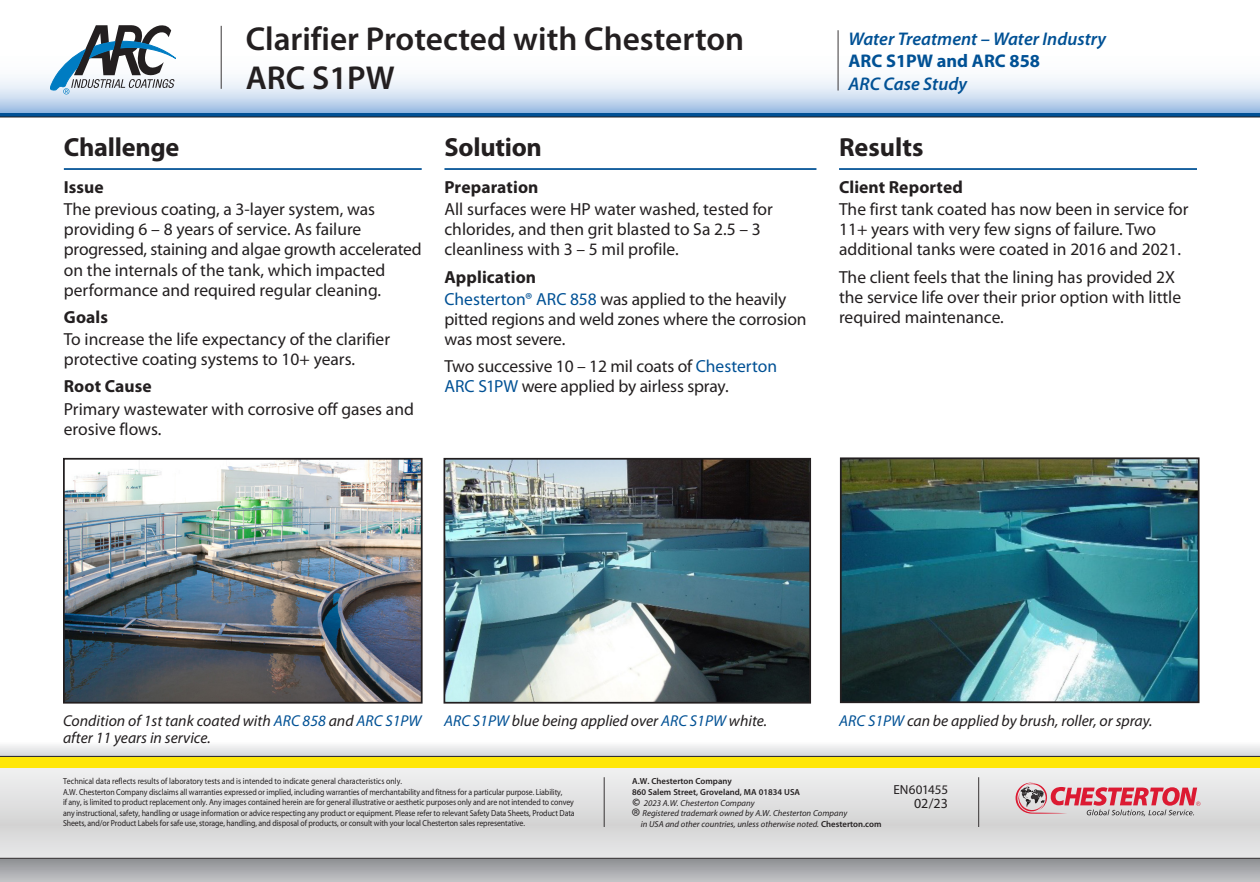
<style>
.page{position:relative;width:1260px;height:882px;background:#fff}
.page>*{position:absolute;margin:0;border:0;box-sizing:border-box;transform-origin:0 0}
.t1{font:600 33.25px/38.5px "Myriad Pro";color:#231f20}
.t2{font:700 26.25px "Myriad Pro";letter-spacing:-.01em;color:#231f20}
.t3{font:300 22.75px "Myriad Pro";color:#231f20}
.t4{font:italic 600 18.38px "Myriad Pro";color:#015195}
.t5{font:700 18.38px "Myriad Pro";color:#015195}
.t6{font:17.5px/20.1px "Myriad Pro";color:#231f20}
.t7{font:700 17.5px "Myriad Pro";letter-spacing:.005em;color:#231f20}
.t8{font:italic 15.75px/16.6px "Myriad Pro";color:#231f20}
.t9{font:14px "Myriad Pro";color:#231f20}
.t10{font:13.12px "Myriad Pro";letter-spacing:-.005em;color:#231f20}
.t11{font:8.75px/10.5px "Myriad Pro";letter-spacing:-.01em;color:#231f20;scale:.9 1}
.t12{font:italic 8.75px/10.5px "Myriad Pro";color:#231f20}
.t13{font:600 8.75px/10.5px "Myriad Pro";color:#231f20}
.s1{font-weight:700}
.s2{color:#015195}
.s3{font-weight:700;font-style:normal;font-stretch:condensed;font-size:11.38px}
.s4{font-weight:600;font-style:normal}
</style>
<div class="page">
<svg style="left:0;top:26px;width:1260px;height:87px"></svg>
<hr style="left:838px;top:30px;width:1px;height:61px;background:#231f20">
<svg style="left:0;top:745px;width:1260px;height:137px;background:#bbbcbf"></svg>
<svg style="left:0;top:768px;width:1260px;height:90px;background:#e0e0e0"></svg>
<div style="left:0;top:757px;width:1260px;height:11px;background:#ffe709"></div>
<hr style="left:0;top:858px;width:1260px;height:1px;background:#231f20">
<hr style="left:0;top:756px;width:1260px;height:1px;background:#231f20">
<svg style="left:0;top:113px;width:1260px;height:4px;background:#054a85"></svg>
<hr style="left:0;top:117px;width:1260px;height:1px;background:#231f20">
<hr style="left:604px;top:777px;width:1px;height:50px;background:#231f20">
<hr style="left:978px;top:777px;width:1px;height:50px;background:#231f20">
<svg style="left:1016px;top:782px;width:184px;height:34px;background:#d59fa6"></svg>
<hr style="left:221px;top:26px;width:1px;height:63px;background:#231f20">
<svg style="left:50px;top:25px;width:126px;height:69px"></svg>
<hr style="left:64px;top:168px;width:358px;height:2px;background:#015195">
<hr style="left:444px;top:168px;width:372px;height:2px;background:#015195">
<hr style="left:839px;top:168px;width:358px;height:2px;background:#015195">
<img style="left:66px;top:461px;width:354px;height:240px">
<div style="left:63px;top:458px;width:360px;height:246px;border:2px solid #231f20"></div>
<img style="left:447px;top:461px;width:361px;height:240px">
<div style="left:444px;top:458px;width:367px;height:246px;border:2px solid #231f20"></div>
<img style="left:843px;top:460px;width:354px;height:240px">
<div style="left:840px;top:457px;width:360px;height:246px;border:2px solid #231f20"></div>
<h1 class="t1" style="left:246px;top:19px;width:500px">Clarifier Protected with Chesterton<br>ARC S1PW</h1>
<h2 class="t2" style="left:64px;top:130px;width:117px">Challenge</h2>
<p class="t7" style="left:64px;top:175px;width:41px">Issue</p>
<p class="t6" style="left:64px;top:199px;width:359px">The previous coating, a 3-layer system, was providing 6 – 8 years of service. As failure progressed, staining and algae growth accelerated on the internals of the tank, which impacted performance and required regular cleaning.</p>
<p class="t7" style="left:64px;top:305px;width:46px">Goals</p>
<p class="t6" style="left:64px;top:329px;width:328px">To increase the life expectancy of the clarifier protective coating systems to 10+ years.</p>
<p class="t7" style="left:64px;top:375px;width:89px">Root Cause</p>
<p class="t6" style="left:64px;top:399px;width:352px">Primary wastewater with corrosive off gases and erosive flows.</p>
<h2 class="t2" style="left:444px;top:130px;width:99px">Solution</h2>
<p class="t7" style="left:444px;top:175px;width:96px">Preparation</p>
<p class="t6" style="left:444px;top:199px;width:330px">All surfaces were HP water washed, tested for chlorides, and then grit blasted to Sa 2.5 – 3 cleanliness with 3 – 5 mil profile.</p>
<p class="t6" style="left:444px;top:265px;width:343px;line-height:22.6px"><span class="s1">Application<br></span><span class="s2">Chesterton® ARC 858</span> was applied to the heavily</p>
<p class="t6" style="left:444px;top:309px;width:364px">pitted regions and weld zones where the corrosion was most severe.</p>
<p class="t6" style="left:444px;top:356px;width:334px">Two successive 10 – 12 mil coats of <span class="s2">Chesterton<br>ARC S1PW</span> were applied by airless spray.</p>
<p class="t4" style="left:849px;top:27px;width:259px">Water Treatment – Water Industry</p>
<p class="t5" style="left:849px;top:49px;width:193px">ARC S1PW and ARC 858</p>
<p class="t4" style="left:849px;top:72px;width:120px">ARC Case Study</p>
<h2 class="t2" style="left:839px;top:130px;width:86px">Results</h2>
<p class="t7" style="left:839px;top:175px;width:125px">Client Reported</p>
<p class="t6" style="left:839px;top:199px;width:351px">The first tank coated has now been in service for<br>11+ years with very few signs of failure. Two additional tanks were coated in 2016 and 2021.</p>
<p class="t6" style="left:839px;top:266px;width:344px">The client feels that the lining has provided 2X the service life over their prior option with little required maintenance.</p>
<p class="t8" style="left:63px;top:712px;width:360px">Condition of 1st tank coated with <span class="s2">ARC 858</span> and <span class="s2">ARC S1PW </span>after 11 years in service.</p>
<p class="t8" style="left:444px;top:712px;width:325px"><span class="s2">ARC S1PW</span> blue being applied over <span class="s2">ARC S1PW</span> white.</p>
<p class="t8" style="left:839px;top:712px;width:315px"><span class="s2">ARC S1PW</span> can be applied by brush, roller, or spray.</p>
<p class="t11" style="left:63px;top:776px;width:570px">Technical data reflects results of laboratory tests and is intended to indicate general characteristics only.<br>A.W. Chesterton Company disclaims all warranties expressed or implied, including warranties of merchantability and fitness for a particular purpose. Liability,<br>if any, is limited to product replacement only. Any images contained herein are for general illustrative or aesthetic purposes only and are not intended to convey any instructional, safety, handling or usage information or advice respecting any product or equipment. Please refer to relevant Safety Data Sheets, Product Data Sheets, and/or Product Labels for safe use, storage, handling, and disposal of products, or consult with your local Chesterton sales representative.</p>
<p class="t13" style="left:632px;top:776px;width:169px">A.W. Chesterton Company<br>860 Salem Street, Groveland, MA 01834 USA</p>
<p class="t12" style="left:632px;top:798px;width:124px"><span class="s3">©</span> 2023 A.W. Chesterton Company</p>
<h3 class="t3" style="left:632px;top:803px;width:10px">®</h3>
<p class="t12" style="left:641px;top:808px;width:242px">Registered trademark owned by A.W. Chesterton Company<br>in USA and other countries, unless otherwise noted. <span class="s4">Chesterton.com</span></p>
<p class="t10" style="left:893px;top:781px;width:56px">EN601455</p>
<p class="t9" style="left:914px;top:794px;width:35px">02/23</p>
</div>
